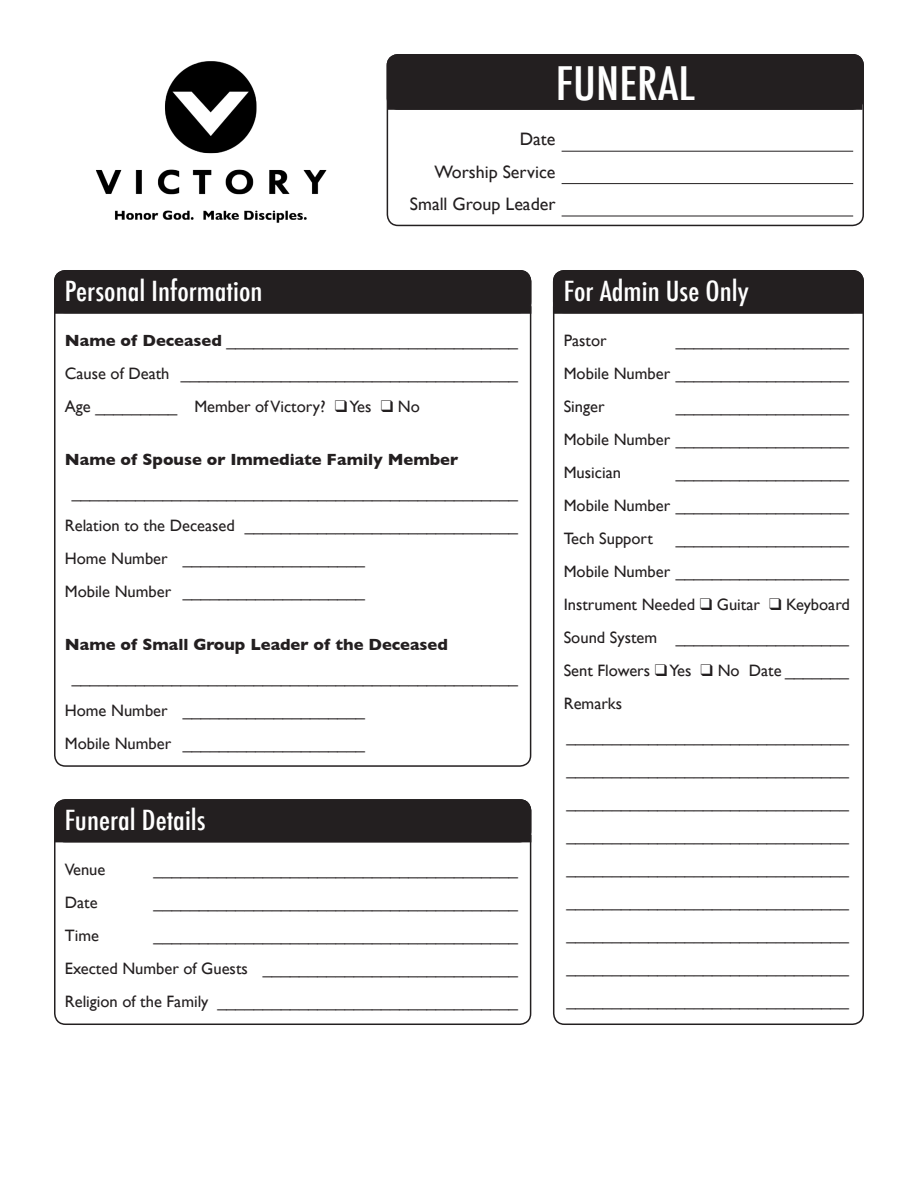
<style>
.page{position:relative;width:918px;height:1188px;background:#fff}
.page>*{position:absolute;margin:0;border:0;box-sizing:border-box;transform-origin:0 0}
.t1{font:500 condensed 45px "Futura";color:#fff;scale:1.1 1}
.t2{font:500 condensed 27px "Futura";color:#fff;scale:1.1 1}
.t3{font:18px "Gill Sans";color:#231f20}
.t4{font:16.5px "Gill Sans";color:#231f20}
.t5{font:700 16.5px "Gill Sans";color:#231f20}
.s1{font-weight:700}
</style>
<div class="page">
<img style="left:96px;top:61px;width:231px;height:162px">
<div style="left:387px;top:54px;width:477px;height:172px;border:2px solid #231f20;border-radius:11px"></div>
<div style="left:387px;top:55px;width:476px;height:54px;background:#231f20;border-radius:11px"></div>
<div style="left:387px;top:54px;width:477px;height:56px;border:2px solid #231f20;border-radius:11px"></div>
<hr style="left:562px;top:151px;width:291px;height:1px;background:#231f20">
<hr style="left:562px;top:183px;width:291px;height:1px;background:#231f20">
<hr style="left:562px;top:216px;width:291px;height:1px;background:#231f20">
<div style="left:55px;top:271px;width:476px;height:41px;background:#231f20;border-radius:11px"></div>
<div style="left:54px;top:270px;width:477px;height:43px;border:2px solid #231f20;border-radius:11px"></div>
<div style="left:54px;top:799px;width:477px;height:226px;border:2px solid #231f20;border-radius:11px"></div>
<div style="left:55px;top:800px;width:476px;height:42px;background:#231f20;border-radius:11px"></div>
<div style="left:54px;top:799px;width:477px;height:43px;border:2px solid #231f20;border-radius:11px"></div>
<div style="left:553px;top:270px;width:311px;height:755px;border:2px solid #231f20;border-radius:11px"></div>
<div style="left:554px;top:271px;width:309px;height:41px;background:#231f20;border-radius:11px"></div>
<div style="left:553px;top:270px;width:311px;height:43px;border:2px solid #231f20;border-radius:11px"></div>
<div style="left:388px;top:102px;width:474px;height:8px;background:#231f20"></div>
<div style="left:54px;top:306px;width:477px;height:8px;background:#231f20"></div>
<div style="left:54px;top:835px;width:477px;height:7px;background:#231f20"></div>
<div style="left:553px;top:306px;width:311px;height:8px;background:#231f20"></div>
<p class="t1" style="left:556px;top:54px;width:128px">FUNERAL</p>
<p class="t3" style="left:520px;top:129px;width:37px">Date</p>
<p class="t3" style="left:435px;top:161px;width:122px">Worship Service</p>
<p class="t3" style="left:410px;top:193px;width:147px">Small Group Leader</p>
<p class="t2" style="left:65px;top:273px;width:181px">Personal Information</p>
<p class="t4" style="left:65px;top:331px;width:455px"><span class="s1">Name of Deceased</span> ________________________________</p>
<p class="t4" style="left:65px;top:364px;width:455px">Cause of Death _____________________________________</p>
<p class="t4" style="left:65px;top:397px;width:357px">Age _________ Member of Victory? ❑ Yes ❑ No</p>
<p class="t5" style="left:65px;top:450px;width:395px">Name of Spouse or Immediate Family Member</p>
<p class="t4" style="left:72px;top:483px;width:448px">_________________________________________________</p>
<p class="t4" style="left:65px;top:516px;width:455px">Relation to the Deceased ______________________________</p>
<p class="t4" style="left:65px;top:549px;width:302px">Home Number ____________________</p>
<p class="t4" style="left:65px;top:582px;width:302px">Mobile Number ____________________</p>
<p class="t5" style="left:65px;top:635px;width:385px">Name of Small Group Leader of the Deceased</p>
<p class="t4" style="left:72px;top:668px;width:448px">_________________________________________________</p>
<p class="t4" style="left:65px;top:701px;width:302px">Home Number ____________________</p>
<p class="t4" style="left:65px;top:734px;width:302px">Mobile Number ____________________</p>
<p class="t2" style="left:65px;top:803px;width:129px">Funeral Details</p>
<p class="t4" style="left:65px;top:860px;width:42px">Venue</p>
<p class="t4" style="left:154px;top:860px;width:366px">________________________________________</p>
<p class="t4" style="left:65px;top:893px;width:34px">Date</p>
<p class="t4" style="left:154px;top:893px;width:366px">________________________________________</p>
<p class="t4" style="left:65px;top:926px;width:36px">Time</p>
<p class="t4" style="left:154px;top:926px;width:366px">________________________________________</p>
<p class="t4" style="left:65px;top:959px;width:455px">Exected Number of Guests ____________________________</p>
<p class="t4" style="left:65px;top:992px;width:455px">Religion of the Family _________________________________</p>
<p class="t2" style="left:564px;top:273px;width:170px">For Admin Use Only</p>
<p class="t4" style="left:564px;top:331px;width:44px">Pastor</p>
<p class="t4" style="left:676px;top:331px;width:175px">___________________</p>
<p class="t4" style="left:564px;top:364px;width:287px">Mobile Number ___________________</p>
<p class="t4" style="left:564px;top:397px;width:42px">Singer</p>
<p class="t4" style="left:676px;top:397px;width:175px">___________________</p>
<p class="t4" style="left:564px;top:430px;width:287px">Mobile Number ___________________</p>
<p class="t4" style="left:564px;top:463px;width:59px">Musician</p>
<p class="t4" style="left:676px;top:463px;width:175px">___________________</p>
<p class="t4" style="left:564px;top:496px;width:287px">Mobile Number ___________________</p>
<p class="t4" style="left:564px;top:529px;width:91px">Tech Support</p>
<p class="t4" style="left:676px;top:529px;width:175px">___________________</p>
<p class="t4" style="left:564px;top:562px;width:287px">Mobile Number ___________________</p>
<p class="t4" style="left:564px;top:595px;width:288px">Instrument Needed ❑ Guitar ❑ Keyboard</p>
<p class="t4" style="left:564px;top:628px;width:287px">Sound System ___________________</p>
<p class="t4" style="left:564px;top:661px;width:287px">Sent Flowers ❑ Yes ❑ No Date _______</p>
<p class="t4" style="left:564px;top:694px;width:60px">Remarks</p>
<p class="t4" style="left:567px;top:727px;width:284px">_______________________________</p>
<p class="t4" style="left:567px;top:760px;width:284px">_______________________________</p>
<p class="t4" style="left:567px;top:793px;width:284px">_______________________________</p>
<p class="t4" style="left:567px;top:826px;width:284px">_______________________________</p>
<p class="t4" style="left:567px;top:859px;width:284px">_______________________________</p>
<p class="t4" style="left:567px;top:892px;width:284px">_______________________________</p>
<p class="t4" style="left:567px;top:925px;width:284px">_______________________________</p>
<p class="t4" style="left:567px;top:958px;width:284px">_______________________________</p>
<p class="t4" style="left:567px;top:991px;width:284px">_______________________________</p>
</div>
